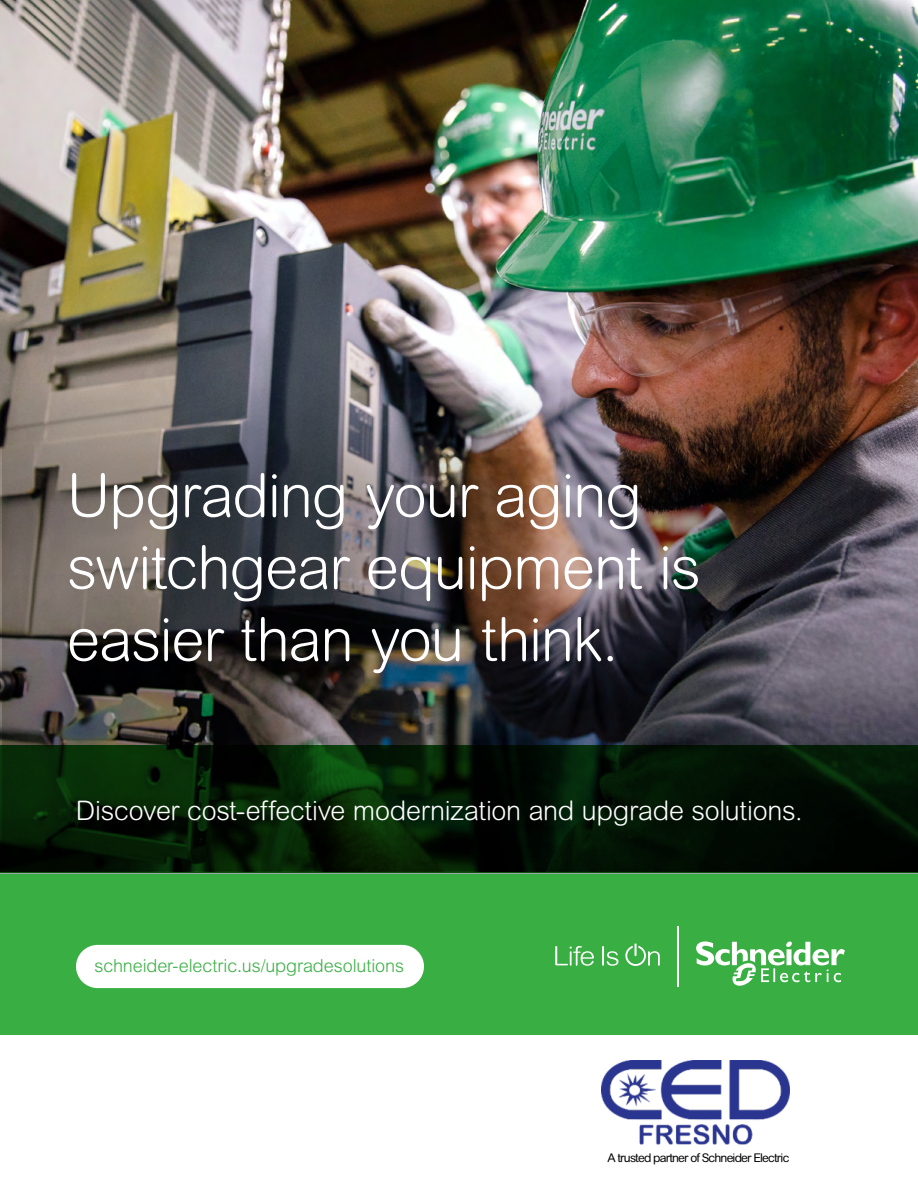
<style>
.page{position:relative;width:918px;height:1188px;background:#fff}
.page>*{position:absolute;margin:0;border:0;box-sizing:border-box;transform-origin:0 0}
.t1{font:300 60px/72px "Arial Rounded MT Pro";letter-spacing:-.02em;color:#fff}
.t2{font:300 27px "Arial Rounded MT Pro";letter-spacing:-.01em;color:#fff}
.t3{font:300 18px "Arial MT Pro";letter-spacing:-.005em;color:#39af43}
.t4{font:12px "Arial Rounded MT Std";letter-spacing:-.07em;color:#000}
</style>
<div class="page">
<img style="left:0;top:0;width:918px;height:746px">
<img style="left:2px;top:383px;width:916px;height:363px">
<svg style="left:0;top:746px;width:918px;height:127px;background:#031804"></svg>
<div style="left:0;top:874px;width:918px;height:160px;background:#39af43"></div>
<svg style="left:555px;top:946px;width:39px;height:20px"></svg>
<svg style="left:602px;top:946px;width:16px;height:20px"></svg>
<svg style="left:625px;top:944px;width:35px;height:22px"></svg>
<hr style="left:678px;top:926px;width:1px;height:60px;background:#fff">
<svg style="left:696px;top:941px;width:149px;height:45px"></svg>
<div style="left:76px;top:945px;width:348px;height:43px;background:#fff;border-radius:22px"></div>
<img style="left:602px;top:1060px;width:188px;height:85px">
<p class="t1" style="left:67px;top:462px;width:635px">Upgrading your aging switchgear equipment is easier than you think.</p>
<p class="t2" style="left:76px;top:795px;width:728px">Discover cost-effective modernization and upgrade solutions.</p>
<p class="t3" style="left:94px;top:954px;width:311px">schneider-electric.us/upgradesolutions</p>
<p class="t4" style="left:607px;top:1151px;width:183px">A trusted partner of Schneider Electric</p>
</div>
